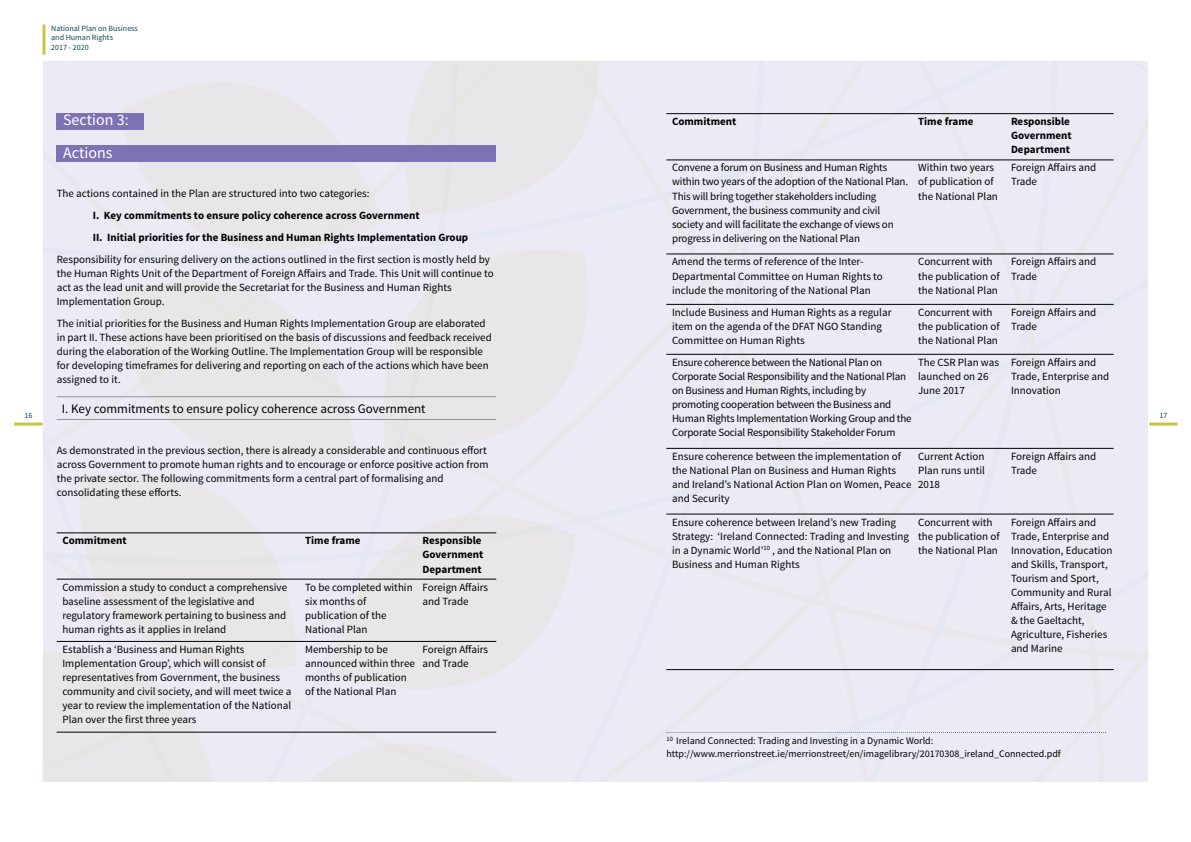
<style>
.page{position:relative;width:1191px;height:842px;background:#fff}
.page>*{position:absolute;margin:0;border:0;box-sizing:border-box;transform-origin:0 0}
.t1{font:16px/32.5px "Source Sans Pro";color:#fff}
.t2{font:13px "Source Sans Pro";color:#000}
.t3{font:11px/14.1px "Source Sans Pro";color:#000}
.t4{font:11px/14.1px "Source Sans Pro";letter-spacing:-.02em;color:#000}
.t5{font:700 11px/14.1px "Source Sans Pro";color:#000}
.t6{font:10px/12.4px "Source Sans Pro";color:#000}
.t7{font:8px/9.6px "Source Sans Pro";color:#0b4b58}
</style>
<div class="page">
<div style="left:595px;top:61px;width:553px;height:720px;background:#eceaf5"></div>
<div style="left:595px;top:224px;width:21px;height:245px;background:#eceaf5"></div>
<hr style="left:1149px;top:423px;width:28px;height:3px;background:#cac43e">
<hr style="left:666px;top:113px;width:447px;height:1px;background:#000">
<hr style="left:666px;top:160px;width:447px;height:1px;background:#000">
<hr style="left:666px;top:254px;width:447px;height:1px;background:#000">
<hr style="left:666px;top:304px;width:447px;height:1px;background:#000">
<hr style="left:666px;top:354px;width:447px;height:1px;background:#000">
<hr style="left:666px;top:448px;width:447px;height:1px;background:#000">
<hr style="left:666px;top:514px;width:447px;height:1px;background:#000">
<hr style="left:666px;top:669px;width:447px;height:1px;background:#000">
<svg style="left:666px;top:732px;width:440px;height:1px"></svg>
<div style="left:43px;top:61px;width:552px;height:720px;background:#eceaf5"></div>
<svg style="left:249px;top:663px;width:270px;height:118px;background:#e9e7ef"></svg>
<svg style="left:329px;top:451px;width:247px;height:300px;background:#e9e7ed"></svg>
<svg style="left:361px;top:224px;width:234px;height:245px;background:#e9e7ed"></svg>
<svg style="left:106px;top:61px;width:537px;height:154px;background:#e9e7ed"></svg>
<svg style="left:116px;top:61px;width:268px;height:263px;background:#e8e6ed"></svg>
<svg style="left:117px;top:229px;width:240px;height:282px;background:#e9e7ec"></svg>
<svg style="left:67px;top:442px;width:234px;height:252px;background:#e8e6eb"></svg>
<svg style="left:43px;top:633px;width:195px;height:148px;background:#e8e6eb"></svg>
<hr style="left:57px;top:396px;width:439px;height:1px;background:#939598">
<hr style="left:57px;top:419px;width:439px;height:1px;background:#939598">
<div style="left:57px;top:113px;width:87px;height:16px;background:#7e72b5"></div>
<div style="left:57px;top:146px;width:439px;height:16px;background:#7e72b5"></div>
<hr style="left:14px;top:423px;width:29px;height:3px;background:#cac43e">
<hr style="left:43px;top:25px;width:3px;height:30px;background:#cac43e">
<hr style="left:57px;top:533px;width:439px;height:1px;background:#000">
<hr style="left:57px;top:579px;width:439px;height:1px;background:#000">
<hr style="left:57px;top:641px;width:439px;height:1px;background:#000">
<hr style="left:57px;top:732px;width:439px;height:1px;background:#000">
<p class="t7" style="left:51px;top:23px;width:88px">National Plan on Business and Human Rights<br>2017 - 2020</p>
<p class="t7" style="left:24px;top:410px;width:9px">16</p>
<h1 class="t1" style="left:63px;top:104px;width:67px">section 3: actions</h1>
<p class="t3" style="left:57px;top:186px;width:314px">the actions contained in the Plan are structured into two categories:</p>
<p class="t5" style="left:93px;top:204px;width:377px;line-height:22.1px">I. Key commitments to ensure policy coherence across Government<br>II. Initial priorities for the Business and Human Rights Implementation Group</p>
<p class="t3" style="left:57px;top:252px;width:438px">Responsibility for ensuring delivery on the actions outlined in the first section is mostly held by the Human Rights unit of the department of Foreign affairs and trade. this unit will continue to act as the lead unit and will provide the secretariat for the Business and Human Rights implementation group.</p>
<p class="t3" style="left:57px;top:317px;width:436px">the initial priorities for the Business and Human Rights implementation group are elaborated in part ii. these actions have been prioritised on the basis of discussions and feedback received during the elaboration of the Working outline. the implementation group will be responsible for developing timeframes for delivering and reporting on each of the actions which have been assigned to it.</p>
<p class="t2" style="left:62px;top:400px;width:365px">i. Key commitments to ensure policy coherence across government</p>
<p class="t3" style="left:57px;top:443px;width:433px">as demonstrated in the previous section, there is already a considerable and continuous effort across government to promote human rights and to encourage or enforce positive action from the private sector. the following commitments form a central part of formalising and consolidating these efforts.</p>
<p class="t5" style="left:62px;top:534px;width:66px">Commitment</p>
<p class="t5" style="left:305px;top:534px;width:57px">Time frame</p>
<p class="t5" style="left:422px;top:534px;width:62px">Responsible<br>Government<br>Department</p>
<p class="t3" style="left:62px;top:580px;width:226px">Commission a study to conduct a comprehensive baseline assessment of the legislative and regulatory framework pertaining to business and human rights as it applies in ireland</p>
<p class="t3" style="left:305px;top:580px;width:109px">to be completed within six months of publication of the<br>National Plan</p>
<p class="t3" style="left:422px;top:580px;width:67px">Foreign affairs and trade</p>
<p class="t3" style="left:62px;top:642px;width:231px">establish a ‘Business and Human Rights implementation group’, which will consist of representatives from government, the business community and civil society, and will meet twice a year to review the implementation of the National Plan over the first three years</p>
<p class="t3" style="left:305px;top:642px;width:111px">membership to be announced within three months of publication of the National Plan</p>
<p class="t3" style="left:422px;top:642px;width:67px">Foreign affairs and trade</p>
<p class="t5" style="left:672px;top:115px;width:66px">Commitment</p>
<p class="t5" style="left:918px;top:115px;width:57px">Time frame</p>
<p class="t5" style="left:1011px;top:115px;width:62px">Responsible<br>Government<br>Department</p>
<p class="t3" style="left:672px;top:161px;width:238px">Convene a forum on Business and Human Rights within two years of the adoption of the National Plan. this will bring together stakeholders including government, the business community and civil society and will facilitate the exchange of views on progress in delivering on the National Plan</p>
<p class="t3" style="left:918px;top:161px;width:81px">Within two years of publication of the National Plan</p>
<p class="t3" style="left:1011px;top:161px;width:87px">Foreign affairs and trade</p>
<p class="t3" style="left:672px;top:255px;width:212px">amend the terms of reference of the inter&shy;departmental Committee on Human Rights to include the monitoring of the National Plan</p>
<p class="t3" style="left:918px;top:255px;width:83px">Concurrent with the publication of the National Plan</p>
<p class="t3" style="left:1011px;top:255px;width:87px">Foreign affairs and trade</p>
<p class="t3" style="left:672px;top:305px;width:221px">include Business and Human Rights as a regular item on the agenda of the dFat Ngo standing<br>Committee on Human Rights</p>
<p class="t3" style="left:918px;top:305px;width:83px">Concurrent with the publication of the National Plan</p>
<p class="t3" style="left:1011px;top:305px;width:87px">Foreign affairs and trade</p>
<p class="t4" style="left:672px;top:355px;width:241px">ensure coherence between the National Plan on Corporate social Responsibility and the National Plan on Business and Human Rights, including by promoting cooperation between the Business and Human Rights implementation Working group and the Corporate social Responsibility stakeholder Forum</p>
<p class="t3" style="left:918px;top:355px;width:82px">the CsR Plan was launched on 26<br>June 2017</p>
<p class="t3" style="left:1011px;top:355px;width:100px">Foreign affairs and trade, enterprise and innovation</p>
<p class="t3" style="left:672px;top:449px;width:241px">ensure coherence between the implementation of the National Plan on Business and Human Rights and ireland’s National action Plan on Women, Peace and security</p>
<p class="t3" style="left:918px;top:449px;width:68px;text-align:justify">Current action Plan runs until 2018</p>
<p class="t3" style="left:1011px;top:449px;width:87px">Foreign affairs and trade</p>
<p class="t3" style="left:672px;top:515px;width:238px">ensure coherence between ireland’s new trading strategy: ‘ireland Connected: trading and investing in a dynamic World’<sup>10</sup> , and the National Plan on Business and Human Rights</p>
<p class="t3" style="left:918px;top:515px;width:83px">Concurrent with the publication of the National Plan</p>
<p class="t3" style="left:1011px;top:515px;width:103px">Foreign affairs and trade, enterprise and innovation, education and skills, transport, tourism and sport,<br>Community and Rural affairs, arts, Heritage &amp; the gaeltacht, agriculture, Fisheries and marine</p>
<p class="t6" style="left:666px;top:735px;width:396px"><sup>10</sup> ireland Connected: trading and investing in a dynamic World: http://www.merrionstreet.ie/merrionstreet/en/imagelibrary/20170308_ireland_Connected.pdf</p>
<p class="t7" style="left:1159px;top:410px;width:9px">17</p>
</div>
